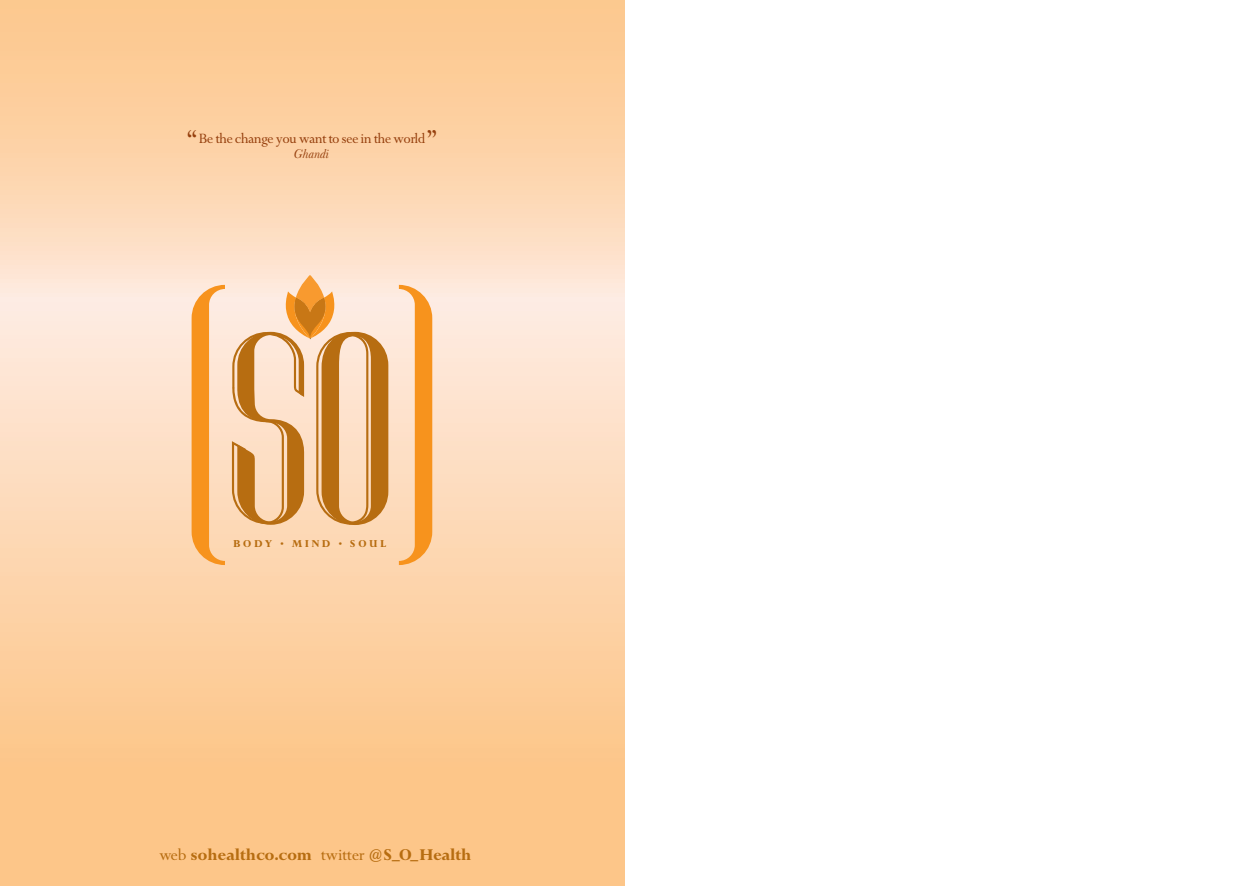
<style>
.page{position:relative;width:1248px;height:886px;background:#fff}
.page>*{position:absolute;margin:0;border:0;box-sizing:border-box;transform-origin:0 0}
.t1{font:15.25px "Perpetua BQ Bold";color:#b76d11}
.t2{font:13.12px "Perpetua BQ Roman";letter-spacing:-.03em;color:#96400e}
.t3{font:italic 13.12px "Baskerville No 2 BT";letter-spacing:-.03em;color:#96400e}
.t4{font:9.75px "Perpetua BQ Bold";letter-spacing:.28em;color:#b76d11}
.s1{font-size:25.38px}
.s2{font-family:"Perpetua BQ Roman"}
</style>
<div class="page">
<svg style="left:0;top:0;width:624px;height:886px;background:#fdd3a9"></svg>
<svg style="left:399px;top:285px;width:33px;height:280px;background:#faba74"></svg>
<svg style="left:191px;top:285px;width:34px;height:280px;background:#fabc77"></svg>
<svg style="left:232px;top:275px;width:156px;height:250px;background:#e6b98b"></svg>
<p class="t2" style="left:186px;top:131px;width:253px"><span class="s1">“</span> Be the change you want to see in the world<span class="s1">”</span></p>
<p class="t3" style="left:294px;top:150px;width:37px">Ghandi</p>
<p class="t4" style="left:233px;top:538px;width:154px">BODY • MIND • SOUL</p>
<p class="t1" style="left:159px;top:846px;width:314px"><span class="s2">web</span> sohealthco.com <span class="s2">twitter</span> @S_O_Health</p>
</div>
